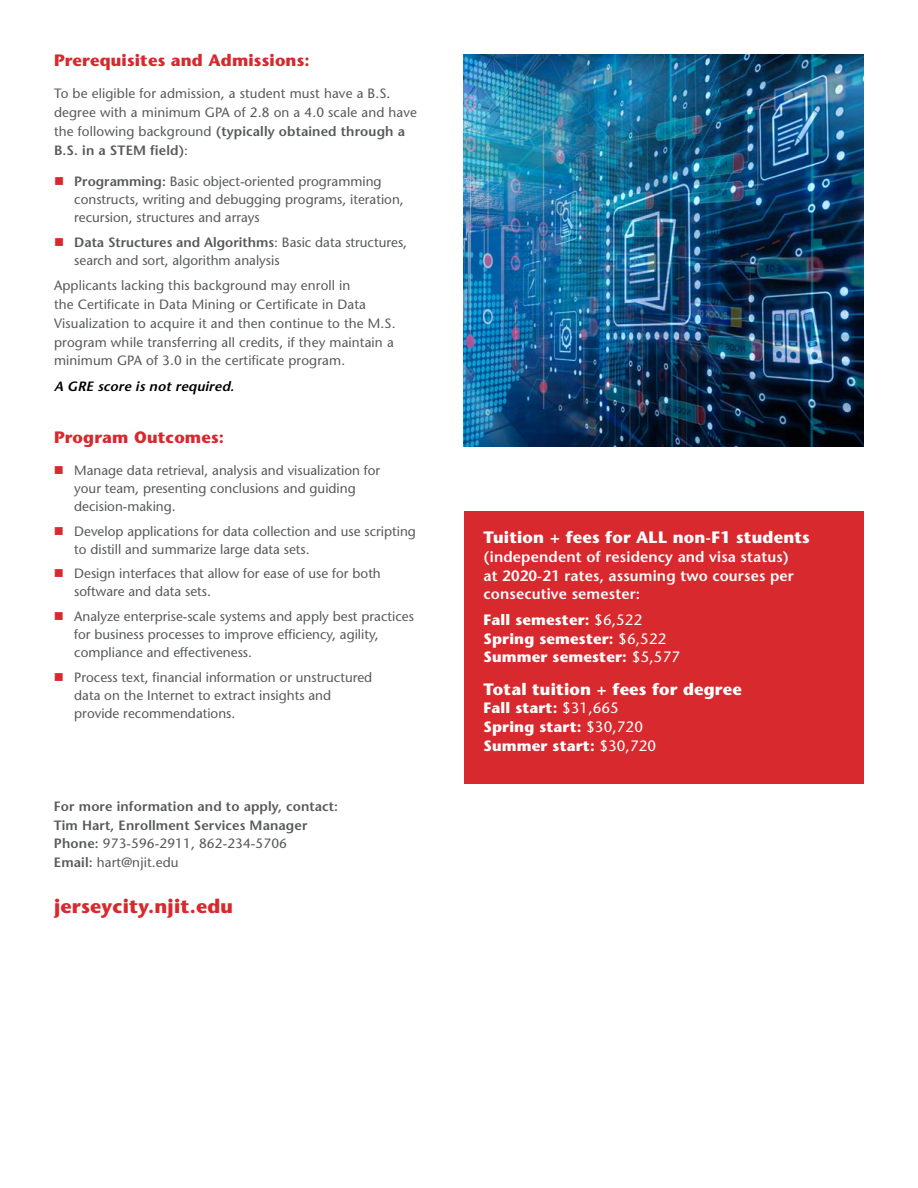
<style>
.page{position:relative;width:918px;height:1188px;background:#fff}
.page>*{position:absolute;margin:0;border:0;box-sizing:border-box;transform-origin:0 0}
.t1{font:700 19.5px "Stone Sans Std";letter-spacing:.01em;color:#d7292e}
.t2{font:700 16.5px "Stone Sans Std";letter-spacing:.01em;color:#fff}
.t3{font:700 16.5px "Stone Sans Std";letter-spacing:.01em;color:#d7292e}
.t4{font:700 15px/18.8px "Stone Sans Std";letter-spacing:.01em;color:#fff}
.t5{font:600 15px/18.8px "Stone Sans Std";letter-spacing:.01em;color:#fff}
.t6{font:500 13.5px/18px "Stone Sans Std";color:#58595b}
.t7{font:600 13.5px/18.8px "Stone Sans Std";letter-spacing:.01em;color:#58595b}
.t8{font:italic 600 13.5px "Stone Sans Std";color:#000}
.s1{font-weight:600}
.s2{font-weight:500}
</style>
<div class="page">
<div style="left:464px;top:511px;width:400px;height:272px;background:#d7292e"></div>
<img style="left:463px;top:54px;width:401px;height:392px">
<p class="t3" style="left:54px;top:51px;width:257px">Prerequisites and Admissions:</p>
<p class="t6" style="left:54px;top:84px;width:365px;line-height:18.8px">To be eligible for admission, a student must have a B.S. degree with a minimum GPA of 2.8 on a 4.0 scale and have the following background <span class="s1">(typically obtained through a B.S. in a STEM field)</span>:</p>
<p class="t6" style="left:74px;top:172px;width:331px"><span class="s1">Programming:</span> Basic object-oriented programming constructs, writing and debugging programs, iteration, recursion, structures and arrays</p>
<p class="t6" style="left:74px;top:233px;width:334px"><span class="s1">Data Structures and Algorithms</span>: Basic data structures, search and sort, algorithm analysis</p>
<p class="t6" style="left:54px;top:276px;width:343px;line-height:18.8px">Applicants lacking this background may enroll in<br>the Certificate in Data Mining or Certificate in Data Visualization to acquire it and then continue to the M.S. program while transferring all credits, if they maintain a minimum GPA of 3.0 in the certificate program.</p>
<p class="t8" style="left:54px;top:378px;width:185px">A GRE score isnotrequired.</p>
<p class="t3" style="left:54px;top:428px;width:172px">Program Outcomes:</p>
<p class="t6" style="left:74px;top:461px;width:308px">Manage data retrieval, analysis and visualization for your team, presenting conclusions and guiding decision-making.</p>
<p class="t6" style="left:74px;top:522px;width:343px">Develop applications for data collection and use scripting to distill and summarize large data sets.</p>
<p class="t6" style="left:74px;top:565px;width:308px">Design interfaces that allow for ease of use for both software and data sets.</p>
<p class="t6" style="left:74px;top:607px;width:341px">Analyze enterprise-scale systems and apply best practices for business processes to improve efficiency, agility, compliance and effectiveness.</p>
<p class="t6" style="left:74px;top:668px;width:300px">Process text, financial information or unstructured data on the Internet to extract insights and provide recommendations.</p>
<p class="t7" style="left:54px;top:797px;width:286px">For more information and to apply, contact:<br>Tim Hart, Enrollment Services Manager Phone: <span class="s2">973-596-2911, 862-234-5706<br></span>Email: <span class="s2">hart@njit.edu</span></p>
<h1 class="t1" style="left:54px;top:894px;width:181px">jerseycity.njit.edu</h1>
<p class="t2" style="left:484px;top:527px;width:328px">Tuition + fees for ALL non-F1 students</p>
<p class="t5" style="left:484px;top:547px;width:312px">(independent of residency and visa status) at 2020-21 rates, assuming two courses per consecutive semester:</p>
<p class="t4" style="left:484px;top:610px;width:198px">Fall semester: <span class="s2">$6,522<br></span>Spring semester: <span class="s2">$6,522<br></span>Summer semester: <span class="s2">$5,577</span></p>
<p class="t2" style="left:484px;top:679px;width:260px">Total tuition + fees for degree</p>
<p class="t4" style="left:484px;top:699px;width:174px">Fall start: <span class="s2">$31,665<br></span>Spring start: <span class="s2">$30,720<br></span>Summer start: <span class="s2">$30,720</span></p>
</div>
